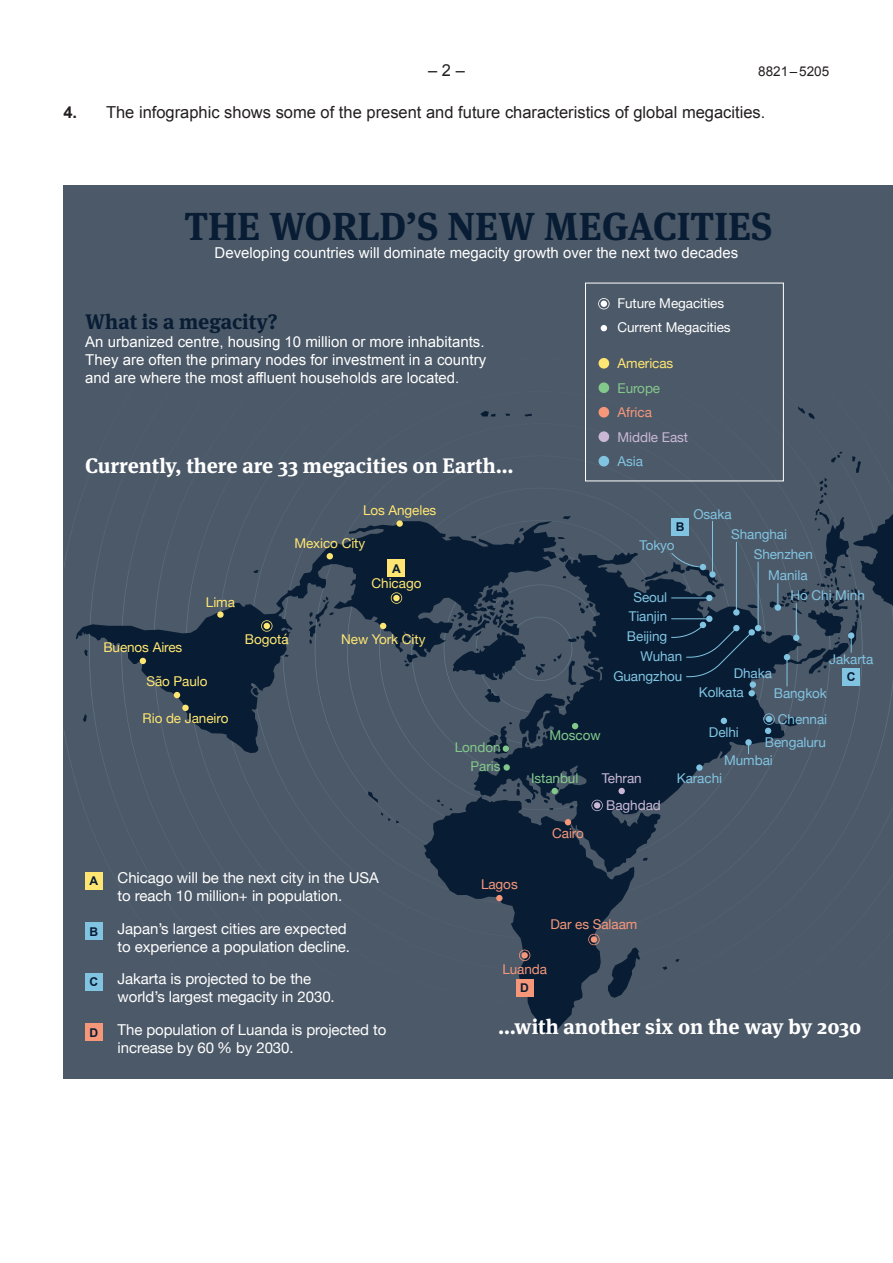
<style>
.page{position:relative;width:893px;height:1263px;background:#fff}
.page>*{position:absolute;margin:0;border:0;box-sizing:border-box;transform-origin:0 0}
.t1{font:700 39px "Meta Serif Pro";color:#081d34}
.t2{font:700 21px "Meta Serif Pro";color:#fff}
.t3{font:700 21px "Meta Serif Pro";color:#081d34}
.t4{font:16.5px "Arial";color:#231f20}
.t5{font:15px/18px "Helvetica Neue";letter-spacing:-.005em;color:#fff}
.t6{font:15px/18px "Arial";color:#fff;text-align:justify}
.t7{font:13.5px "Helvetica Neue";letter-spacing:-.005em;color:#81c4e2}
.t8{font:13.5px "Helvetica Neue";letter-spacing:-.005em;color:#ffe672}
.t9{font:13.5px "Helvetica Neue";letter-spacing:-.005em;color:#f6977a}
.t10{font:13.5px/24.5px "Helvetica Neue";letter-spacing:-.005em;color:#fff}
.t11{font:13.5px "Helvetica Neue";letter-spacing:-.005em;color:#83c88b}
.t12{font:13.5px "Helvetica Neue";letter-spacing:-.005em;color:#cab8d6}
.t13{font:13.5px "Arial";color:#231f20}
.t14{font:700 12.15px "Arial";color:#081d34}
.s1{font-weight:700}
</style>
<div class="page">
<div style="left:64px;top:185px;width:342px;height:893px;background:#4c5968"></div>
<div style="left:89px;top:198px;width:804px;height:880px;background:#4c5968"></div>
<div style="left:121px;top:230px;width:772px;height:838px;background:#4c5968"></div>
<div style="left:153px;top:262px;width:740px;height:774px;background:#4c5968"></div>
<div style="left:186px;top:294px;width:707px;height:709px;background:#4c5968"></div>
<div style="left:218px;top:326px;width:645px;height:645px;background:#4c5968"></div>
<div style="left:250px;top:359px;width:580px;height:580px;background:#4c5968"></div>
<div style="left:282px;top:391px;width:516px;height:516px;background:#4c5968"></div>
<div style="left:315px;top:423px;width:451px;height:451px;background:#4c5968"></div>
<div style="left:347px;top:455px;width:90px;height:387px;background:#4c5968"></div>
<div style="left:379px;top:488px;width:58px;height:322px;background:#4c5968"></div>
<div style="left:585px;top:283px;width:199px;height:198px;border:1px solid #fff"></div>
<svg style="left:76px;top:521px;width:361px;height:232px;background:#384859"></svg>
<svg style="left:404px;top:654px;width:14px;height:13px"></svg>
<svg style="left:309px;top:596px;width:24px;height:48px"></svg>
<svg style="left:284px;top:654px;width:5px;height:3px"></svg>
<svg style="left:252px;top:688px;width:7px;height:8px"></svg>
<svg style="left:84px;top:649px;width:4px;height:7px"></svg>
<svg style="left:83px;top:714px;width:4px;height:8px"></svg>
<svg style="left:423px;top:553px;width:403px;height:481px;background:#384759"></svg>
<svg style="left:253px;top:570px;width:6px;height:3px"></svg>
<svg style="left:480px;top:411px;width:15px;height:5px"></svg>
<svg style="left:524px;top:414px;width:8px;height:2px"></svg>
<svg style="left:368px;top:791px;width:10px;height:12px"></svg>
<svg style="left:381px;top:812px;width:9px;height:8px"></svg>
<svg style="left:608px;top:947px;width:32px;height:51px;background:#2d3d50"></svg>
<svg style="left:662px;top:966px;width:5px;height:4px"></svg>
<svg style="left:675px;top:959px;width:5px;height:3px"></svg>
<svg style="left:798px;top:406px;width:17px;height:13px"></svg>
<svg style="left:519px;top:950px;width:11px;height:11px"></svg>
<svg style="left:598px;top:298px;width:12px;height:11px"></svg>
<svg style="left:261px;top:620px;width:11px;height:12px"></svg>
<svg style="left:391px;top:592px;width:11px;height:12px"></svg>
<div style="left:496px;top:895px;width:7px;height:6px;background:#f6977a;border-radius:50%"></div>
<svg style="left:601px;top:325px;width:6px;height:6px"></svg>
<svg style="left:565px;top:819px;width:6px;height:6px"></svg>
<svg style="left:327px;top:553px;width:6px;height:6px"></svg>
<svg style="left:380px;top:623px;width:6px;height:6px"></svg>
<svg style="left:217px;top:611px;width:7px;height:7px"></svg>
<svg style="left:140px;top:658px;width:6px;height:6px"></svg>
<svg style="left:174px;top:692px;width:6px;height:6px"></svg>
<div style="left:182px;top:705px;width:7px;height:6px;background:#ffe672;border-radius:50%"></div>
<div style="left:396px;top:520px;width:7px;height:7px;background:#ffe672;border-radius:50%"></div>
<svg style="left:588px;top:934px;width:12px;height:11px"></svg>
<svg style="left:437px;top:452px;width:456px;height:359px;background:#354657"></svg>
<hr style="left:672px;top:598px;width:37px;height:1px;background:#81c4e2">
<div style="left:599px;top:358px;width:10px;height:11px;background:#ffe672;border-radius:50%"></div>
<div style="left:599px;top:382px;width:10px;height:11px;background:#83c88b;border-radius:50%"></div>
<div style="left:599px;top:407px;width:10px;height:10px;background:#f6977a;border-radius:50%"></div>
<div style="left:599px;top:431px;width:10px;height:11px;background:#cab8d6;border-radius:50%"></div>
<div style="left:599px;top:456px;width:10px;height:10px;background:#81c4e2;border-radius:50%"></div>
<div style="left:85px;top:872px;width:17px;height:17px;background:#ffe672"></div>
<div style="left:85px;top:923px;width:17px;height:17px;background:#81c4e2"></div>
<div style="left:85px;top:973px;width:17px;height:17px;background:#81c4e2"></div>
<div style="left:85px;top:1024px;width:17px;height:17px;background:#f6977a"></div>
<div style="left:388px;top:560px;width:17px;height:17px;background:#ffe672"></div>
<div style="left:672px;top:518px;width:17px;height:17px;background:#81c4e2"></div>
<div style="left:843px;top:668px;width:17px;height:17px;background:#81c4e2"></div>
<div style="left:516px;top:979px;width:17px;height:17px;background:#f6977a"></div>
<p class="t4" style="left:428px;top:59px;width:38px">– 2 –</p>
<p class="t13" style="left:758px;top:62px;width:72px">8821 – 5205</p>
<p class="t4" style="left:63px;top:102px;width:704px"><span class="s1">4.</span> The infographic shows some of the present and future characteristics of global megacities.</p>
<h1 class="t1" style="left:184px;top:195px;width:590px">THE WORLD’S NEW MEGACITIES</h1>
<p class="t6" style="left:215px;top:244px;width:525px">Developing countries will dominate megacity growth over the next two decades</p>
<h2 class="t3" style="left:85px;top:305px;width:194px">What is a megacity?</h2>
<p class="t6" style="left:85px;top:333px;width:403px">An urbanized centre, housing 10 million or more inhabitants.<br>They are often the primary nodes for investment in a country and are where the most affluent households are located.</p>
<h2 class="t2" style="left:85px;top:449px;width:430px">Currently, there are 33 megacities on Earth…</h2>
<p class="t8" style="left:363px;top:500px;width:75px">Los Angeles</p>
<p class="t8" style="left:294px;top:534px;width:72px">Mexico City</p>
<p class="t14" style="left:392px;top:560px;width:10px">A</p>
<p class="t8" style="left:103px;top:638px;width:81px">Buenos Aires</p>
<p class="t8" style="left:206px;top:592px;width:31px">Lima</p>
<p class="t8" style="left:146px;top:672px;width:63px">São Paulo</p>
<p class="t8" style="left:143px;top:709px;width:87px">Rio de Janeiro</p>
<p class="t8" style="left:245px;top:629px;width:45px">Bogotá</p>
<p class="t8" style="left:372px;top:574px;width:51px">Chicago</p>
<p class="t8" style="left:341px;top:629px;width:86px">New York City</p>
<p class="t11" style="left:455px;top:737px;width:47px">London</p>
<p class="t11" style="left:471px;top:756px;width:31px">Paris</p>
<p class="t14" style="left:89px;top:873px;width:10px">A</p>
<p class="t5" style="left:118px;top:869px;width:263px">Chicago will be the next city in the USA to reach 10 million+ in population.</p>
<p class="t9" style="left:481px;top:874px;width:38px">Lagos</p>
<p class="t10" style="left:617px;top:292px;width:115px">Future Megacities<br>Current Megacities</p>
<p class="t8" style="left:618px;top:354px;width:57px">Americas</p>
<p class="t11" style="left:617px;top:378px;width:44px">Europe</p>
<p class="t9" style="left:618px;top:403px;width:36px">Africa</p>
<p class="t12" style="left:617px;top:427px;width:72px">Middle East</p>
<p class="t7" style="left:618px;top:452px;width:27px">Asia</p>
<p class="t14" style="left:676px;top:519px;width:10px">B</p>
<p class="t7" style="left:639px;top:535px;width:37px">Tokyo</p>
<p class="t7" style="left:633px;top:587px;width:35px">Seoul</p>
<p class="t7" style="left:629px;top:607px;width:40px">Tianjin</p>
<p class="t7" style="left:693px;top:504px;width:40px">Osaka</p>
<p class="t7" style="left:731px;top:524px;width:58px">Shanghai</p>
<p class="t7" style="left:754px;top:545px;width:61px">Shenzhen</p>
<p class="t7" style="left:790px;top:586px;width:76px">Ho Chi Minh</p>
<p class="t7" style="left:768px;top:565px;width:41px">Manila</p>
<p class="t7" style="left:627px;top:627px;width:42px">Beijing</p>
<p class="t7" style="left:613px;top:666px;width:70px">Guangzhou</p>
<p class="t7" style="left:640px;top:647px;width:43px">Wuhan</p>
<p class="t7" style="left:829px;top:650px;width:46px">Jakarta</p>
<p class="t7" style="left:734px;top:663px;width:40px">Dhaka</p>
<p class="t14" style="left:847px;top:669px;width:10px">C</p>
<p class="t11" style="left:549px;top:725px;width:53px">Moscow</p>
<p class="t11" style="left:531px;top:769px;width:49px">Istanbul</p>
<p class="t12" style="left:602px;top:769px;width:41px">Tehran</p>
<p class="t9" style="left:552px;top:824px;width:33px">Cairo</p>
<p class="t12" style="left:606px;top:796px;width:56px">Baghdad</p>
<p class="t7" style="left:699px;top:682px;width:47px">Kolkata</p>
<p class="t7" style="left:709px;top:723px;width:31px">Delhi</p>
<p class="t7" style="left:774px;top:683px;width:55px">Bangkok</p>
<p class="t7" style="left:778px;top:709px;width:51px">Chennai</p>
<p class="t7" style="left:765px;top:733px;width:62px">Bengaluru</p>
<p class="t7" style="left:724px;top:751px;width:50px">Mumbai</p>
<p class="t7" style="left:677px;top:769px;width:47px">Karachi</p>
<p class="t14" style="left:89px;top:923px;width:10px">B</p>
<p class="t14" style="left:89px;top:974px;width:10px">C</p>
<p class="t14" style="left:89px;top:1024px;width:10px">D</p>
<p class="t5" style="left:118px;top:920px;width:234px">Japan’s largest cities are expected to experience a population decline.</p>
<p class="t5" style="left:118px;top:970px;width:219px">Jakarta is projected to be the world’s largest megacity in 2030.</p>
<p class="t5" style="left:118px;top:1021px;width:270px">The population of Luanda is projected to increase by 60 % by 2030.</p>
<p class="t9" style="left:550px;top:914px;width:88px">Dar es Salaam</p>
<p class="t9" style="left:502px;top:959px;width:46px">Luanda</p>
<p class="t14" style="left:520px;top:980px;width:10px">D</p>
<h2 class="t2" style="left:498px;top:1010px;width:365px">…with another six on the way by 2030</h2>
</div>
